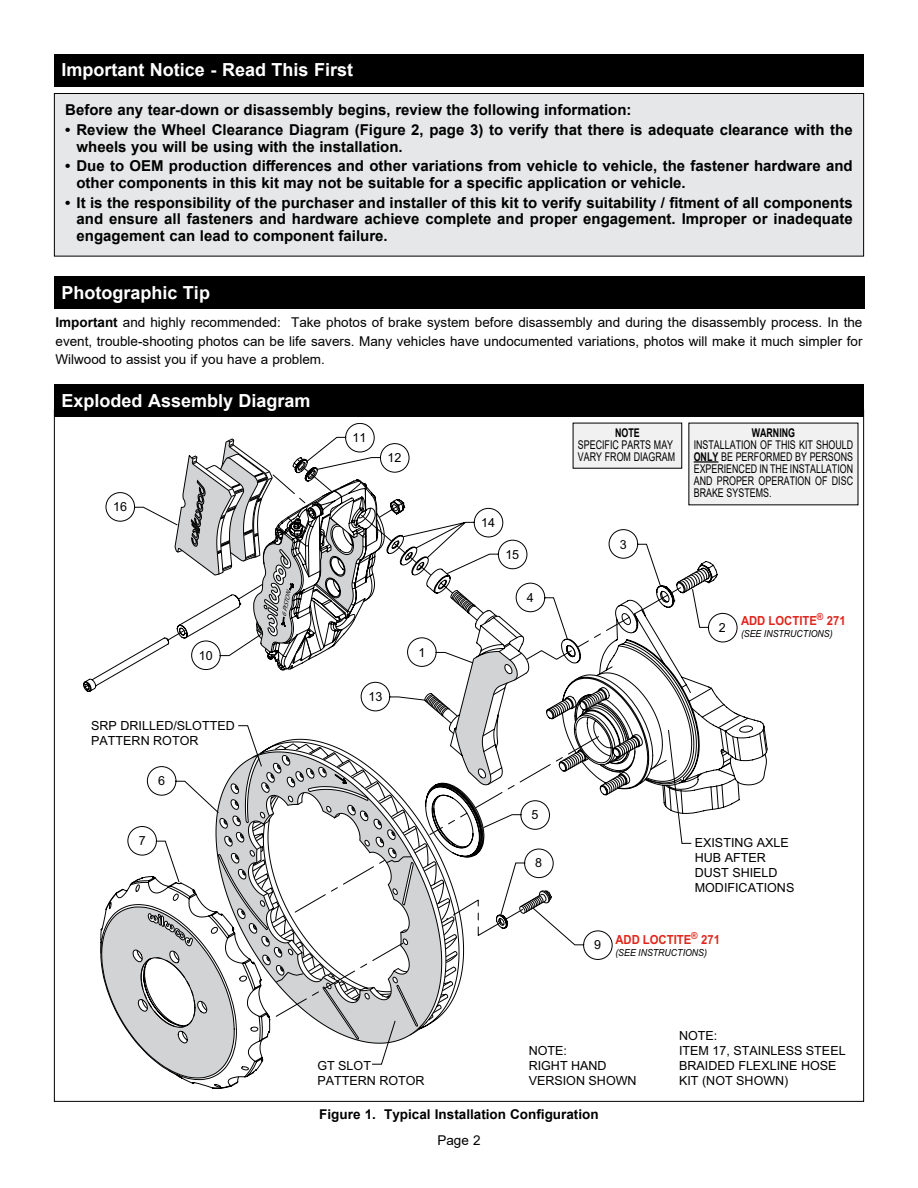
<style>
.page{position:relative;width:918px;height:1188px;background:#fff}
.page>*{position:absolute;margin:0;border:0;box-sizing:border-box;transform-origin:0 0}
.t1{font:700 18px "Arial";color:#fff}
.t2{font:700 15px/16.5px "Arial";color:#000}
.t3{font:13.5px/18.3px "Arial";color:#000;text-align:justify}
.t4{font:700 13.5px "Arial";color:#000}
.t5{font:12.6px/15px "Arial";color:#000}
.t6{font:700 12.6px "Arial";color:#e0251c;scale:.9 1}
.t7{font:12px/12px "Arial";color:#000;text-align:justify;scale:.74 1}
.t8{font:700 12px "Arial";color:#000;scale:.74 1}
.t9{font:italic 9.75px "Arial";color:#000;scale:.9 1}
.t10{font:italic 6.6px "Myriad Pro";color:#020302}
.s1{font-weight:700}
</style>
<div class="page">
<svg style="left:100px;top:423px;width:667px;height:666px"></svg>
<div style="left:54px;top:385px;width:810px;height:32px;background:#000"></div>
<div style="left:54px;top:54px;width:810px;height:32px;background:#000"></div>
<div style="left:54px;top:93px;width:810px;height:163px;background:#e6e7e8"></div>
<div style="left:54px;top:93px;width:810px;height:163px;border:1px solid #000"></div>
<div style="left:54px;top:277px;width:810px;height:32px;background:#000"></div>
<div style="left:689px;top:423px;width:169px;height:82px;background:#f1f1f2"></div>
<hr style="left:694px;top:461px;width:24px;height:2px;background:#000">
<div style="left:573px;top:423px;width:109px;height:45px;background:#f1f1f2"></div>
<p class="t1" style="left:62px;top:57px;width:293px">Important Notice - Read This First</p>
<p class="t2" style="left:65px;top:102px;width:568px">Before any tear-down or disassembly begins, review the following information:</p>
<p class="t2" style="left:76px;top:122px;width:778px;text-indent:-11px">• Review the Wheel Clearance Diagram (Figure 2, page 3) to verify that there is adequate clearance with the wheels you will be using with the installation.</p>
<p class="t2" style="left:76px;top:158px;width:778px;text-indent:-11px">• Due to OEM production differences and other variations from vehicle to vehicle, the fastener hardware and other components in this kit may not be suitable for a specific application or vehicle.</p>
<p class="t2" style="left:76px;top:194px;width:778px;text-align:justify;text-indent:-11px">• It is the responsibility of the purchaser and installer of this kit to verify suitability / fitment of all components and ensure all fasteners and hardware achieve complete and proper engagement. Improper or inadequate engagement can lead to component failure.</p>
<p class="t1" style="left:62px;top:280px;width:150px">Photographic Tip</p>
<p class="t3" style="left:56px;top:313px;width:808px"><span class="s1">Important</span> and highly recommended: Take photos of brake system before disassembly and during the disassembly process. In the event, trouble-shooting photos can be life savers. Many vehicles have undocumented variations, photos will make it much simpler for Wilwood to assist you if you have a problem.</p>
<p class="t1" style="left:62px;top:388px;width:251px">Exploded Assembly Diagram</p>
<p class="t5" style="left:113px;top:499px;width:15px">16</p>
<p class="t5" style="left:199px;top:648px;width:15px">10</p>
<p class="t5" style="left:91px;top:718px;width:145px">SRP DRILLED/SLOTTED<br>PATTERN ROTOR</p>
<p class="t5" style="left:158px;top:773px;width:8px">6</p>
<p class="t5" style="left:139px;top:833px;width:8px">7</p>
<p class="t10" style="left:280px;top:616px;width:27px;rotate:-79deg">6 PISTON</p>
<p class="t5" style="left:353px;top:430px;width:15px">11</p>
<p class="t5" style="left:387px;top:450px;width:15px">12</p>
<p class="t5" style="left:368px;top:689px;width:15px">13</p>
<p class="t5" style="left:418px;top:645px;width:8px">1</p>
<p class="t5" style="left:481px;top:515px;width:15px">14</p>
<p class="t5" style="left:505px;top:547px;width:15px">15</p>
<p class="t5" style="left:527px;top:590px;width:8px">4</p>
<p class="t8" style="left:615px;top:424px;width:35px">NOTE</p>
<p class="t7" style="left:578px;top:438px;width:133px">SPECIFIC PARTS MAY<br>VARY FROM DIAGRAM</p>
<p class="t5" style="left:620px;top:537px;width:8px">3</p>
<p class="t8" style="left:752px;top:424px;width:60px">WARNING</p>
<p class="t7" style="left:694px;top:438px;width:217px">INSTALLATION OF THIS KIT SHOULD <span class="s1">ONLY</span> BE PERFORMED BY PERSONS EXPERIENCED IN THE INSTALLATION AND PROPER OPERATION OF DISC BRAKE SYSTEMS.</p>
<p class="t5" style="left:719px;top:620px;width:8px">2</p>
<p class="t6" style="left:741px;top:612px;width:118px">ADD LOCTITE<sup>®</sup> 271</p>
<p class="t9" style="left:741px;top:627px;width:103px">(SEE INSTRUCTIONS)</p>
<p class="t5" style="left:531px;top:807px;width:8px">5</p>
<p class="t5" style="left:535px;top:855px;width:8px">8</p>
<p class="t5" style="left:695px;top:835px;width:101px">EXISTING AXLE<br>HUB AFTER<br>DUST SHIELD<br>MODIFICATIONS</p>
<p class="t5" style="left:594px;top:937px;width:8px">9</p>
<p class="t6" style="left:615px;top:931px;width:118px">ADD LOCTITE<sup>®</sup> 271</p>
<p class="t9" style="left:615px;top:946px;width:103px">(SEE INSTRUCTIONS)</p>
<p class="t5" style="left:317px;top:1058px;width:109px">GT SLOT<br>PATTERN ROTOR</p>
<p class="t5" style="left:529px;top:1043px;width:109px">NOTE:<br>RIGHT HAND<br>VERSION SHOWN</p>
<p class="t4" style="left:319px;top:1104px;width:281px">Figure 1. Typical Installation Configuration</p>
<p class="t3" style="left:437px;top:1131px;width:45px">Page 2</p>
<p class="t5" style="left:679px;top:1028px;width:168px">NOTE:<br>ITEM 17, STAINLESS STEEL<br>BRAIDED FLEXLINE HOSE<br>KIT (NOT SHOWN)</p>
</div>
